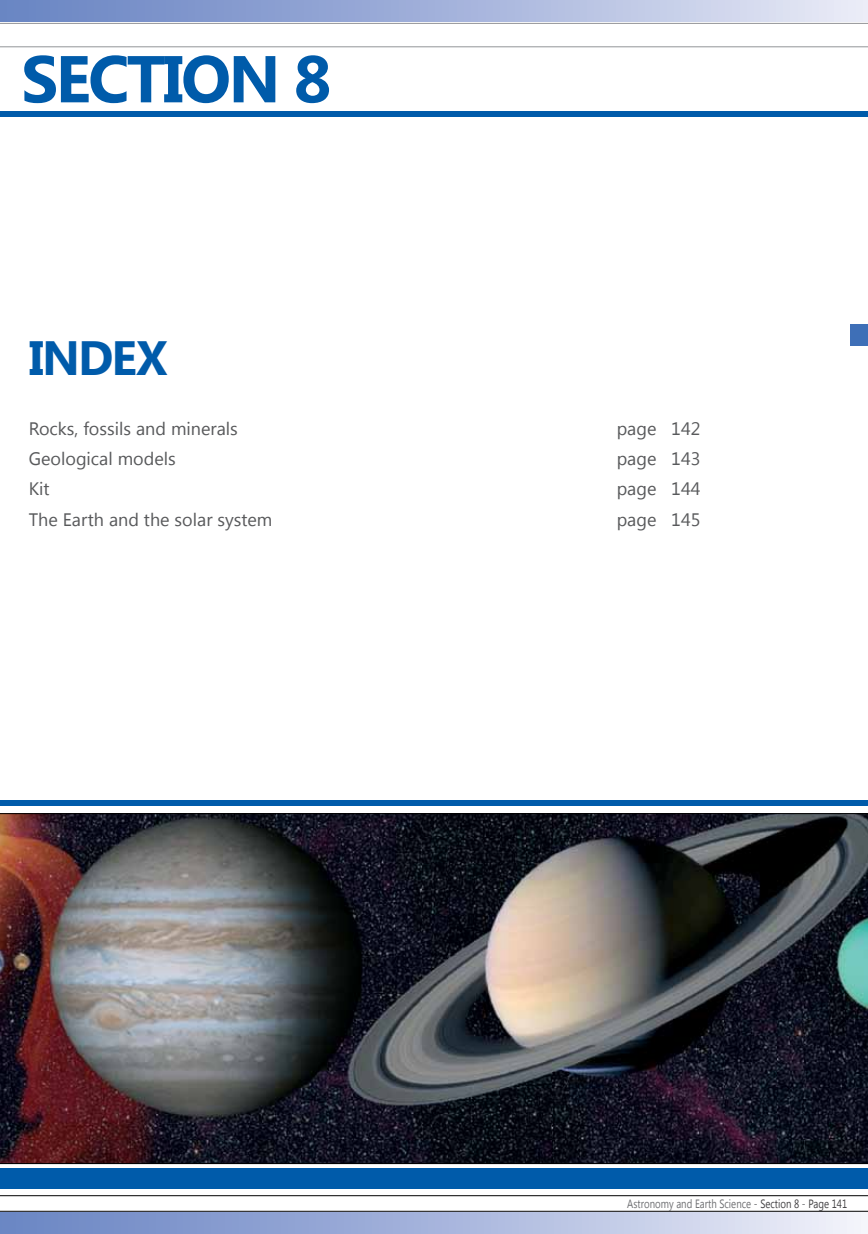
<style>
.page{position:relative;width:868px;height:1234px;background:#fff}
.page>*{position:absolute;margin:0;border:0;box-sizing:border-box;transform-origin:0 0}
.t1{font:700 66px "Segoe UI";letter-spacing:-.04em;color:#005baa}
.t2{font:700 48px "Segoe UI";letter-spacing:-.04em;color:#005baa}
.t3{font:18px "Segoe UI";color:#58595b}
.t4{font:12px "Segoe UI";color:#6d6e71;scale:.8 1}
.s1{color:#414042}
</style>
<div class="page">
<div style="left:0;top:0;width:867px;height:21px;background:linear-gradient(to right,#6380c1,#e6e7f5)"></div>
<hr style="left:0;top:46px;width:867px;height:1px;background:#939598">
<hr style="left:0;top:1210px;width:867px;height:1px;background:#000">
<hr style="left:0;top:23px;width:867px;height:1px;background:#939598">
<div style="left:0;top:1212px;width:867px;height:21px;background:linear-gradient(to right,#6480c1,#eeeef9)"></div>
<hr style="left:0;top:1194px;width:867px;height:1px;background:#000">
<div style="left:850px;top:324px;width:17px;height:21px;background:#3e6fb7"></div>
<div style="left:0;top:800px;width:867px;height:6px;background:#005baa"></div>
<div style="left:0;top:1168px;width:867px;height:20px;background:#005baa"></div>
<img style="left:0;top:813px;width:867px;height:350px">
<div style="left:0;top:111px;width:867px;height:6px;background:#005baa"></div>
<h1 class="t1" style="left:21px;top:32px;width:312px">SECTION 8</h1>
<h2 class="t2" style="left:29px;top:324px;width:140px">INDEX</h2>
<p class="t3" style="left:29px;top:416px;width:210px">Rocks, fossils and minerals</p>
<p class="t3" style="left:617px;top:416px;width:85px">page 142</p>
<p class="t3" style="left:29px;top:446px;width:148px">Geological models</p>
<p class="t3" style="left:617px;top:446px;width:85px">page 143</p>
<p class="t3" style="left:29px;top:476px;width:22px">Kit</p>
<p class="t3" style="left:617px;top:476px;width:85px">page 144</p>
<p class="t3" style="left:29px;top:506px;width:245px">The Earth and the solar system</p>
<p class="t3" style="left:617px;top:506px;width:85px">page 145</p>
<p class="t4" style="left:627px;top:1195px;width:276px">Astronomy and Earth Science - <span class="s1">Section 8</span> - <span class="s1">Page 141</span></p>
</div>
